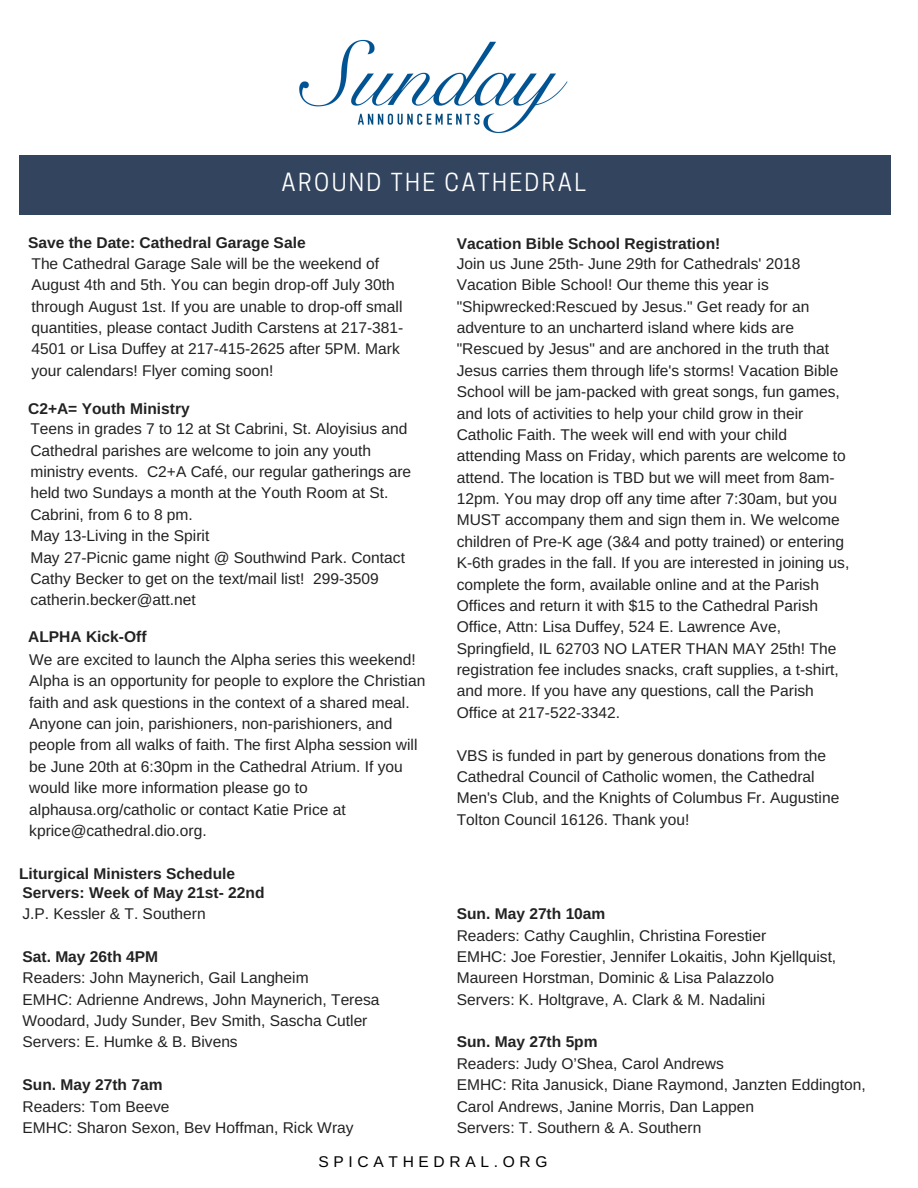
<style>
.page{position:relative;width:918px;height:1188px;background:#fff}
.page>*{position:absolute;margin:0;border:0;box-sizing:border-box;transform-origin:0 0}
.t1{font:23.4px "Cooper Hewitt";letter-spacing:.1em;color:#fff}
.t2{font:15.6px/21.3px "Arimo";color:#222}
.t3{font:700 15.6px/19.2px "Arimo";color:#222}
.t4{font:15.6px "Arimo";letter-spacing:.3em;color:#000}
</style>
<div class="page">
<div style="left:19px;top:155px;width:872px;height:60px;background:#32445e"></div>
<img style="left:299px;top:39px;width:269px;height:95px">
<h1 class="t1" style="left:282px;top:174px;width:306px">AROUND THE CATHEDRAL</h1>
<p class="t3" style="left:28px;top:232px;width:279px">Save the Date: Cathedral Garage Sale</p>
<p class="t2" style="left:32px;top:253px;width:373px">The Cathedral Garage Sale will be the weekend of August 4th and 5th. You can begin drop-off July 30th through August 1st. If you are unable to drop-off small quantities, please contact Judith Carstens at 217-381- 4501 or Lisa Duffey at 217-415-2625 after 5PM. Mark your calendars! Flyer coming soon!</p>
<p class="t3" style="left:28px;top:399px;width:163px">C2+A= Youth Ministry</p>
<p class="t2" style="left:30px;top:418px;width:382px">Teens in grades 7 to 12 at St Cabrini, St. Aloyisius and Cathedral parishes are welcome to join any youth ministry events. C2+A Café, our regular gatherings are held two Sundays a month at the Youth Room at St.<br>Cabrini, from 6 to 8 pm.<br>May 13-Living in the Spirit<br>May 27-Picnic game night @ Southwind Park. Contact Cathy Becker to get on the text/mail list! 299-3509 catherin.becker@att.net</p>
<p class="t3" style="left:28px;top:627px;width:120px">ALPHA Kick-Off</p>
<p class="t2" style="left:29px;top:649px;width:398px">We are excited to launch the Alpha series this weekend!<br>Alpha is an opportunity for people to explore the Christian faith and ask questions in the context of a shared meal.<br>Anyone can join, parishioners, non-parishioners, and people from all walks of faith. The first Alpha session will be June 20th at 6:30pm in the Cathedral Atrium. If you would like more information please go to alphausa.org/catholic or contact Katie Price at kprice@cathedral.dio.org.</p>
<p class="t3" style="left:19px;top:864px;width:247px">Liturgical Ministers Schedule<br>Servers: Week of May 21st- 22nd</p>
<p class="t2" style="left:22px;top:903px;width:185px">J.P. Kessler &amp; T. Southern</p>
<p class="t3" style="left:22px;top:947px;width:137px">Sat. May 26th 4PM</p>
<p class="t2" style="left:22px;top:967px;width:359px">Readers: John Maynerich, Gail Langheim<br>EMHC: Adrienne Andrews, John Maynerich, Teresa Woodard, Judy Sunder, Bev Smith, Sascha Cutler Servers: E. Humke &amp; B. Bivens</p>
<p class="t3" style="left:22px;top:1075px;width:142px">Sun. May 27th 7am</p>
<p class="t2" style="left:22px;top:1095px;width:333px">Readers: Tom Beeve<br>EMHC: Sharon Sexon, Bev Hoffman, Rick Wray</p>
<p class="t3" style="left:457px;top:234px;width:265px">Vacation Bible School Registration!</p>
<p class="t2" style="left:457px;top:253px;width:394px">Join us June 25th- June 29th for Cathedrals' 2018<br>Vacation Bible School! Our theme this year is "Shipwrecked:Rescued by Jesus." Get ready for an adventure to an uncharterd island where kids are "Rescued by Jesus" and are anchored in the truth that Jesus carries them through life's storms! Vacation Bible School will be jam-packed with great songs, fun games, and lots of activities to help your child grow in their Catholic Faith. The week will end with your child attending Mass on Friday, which parents are welcome to attend. The location is TBD but we will meet from 8am-12pm. You may drop off any time after 7:30am, but you MUST accompany them and sign them in. We welcome children of Pre-K age (3&amp;4 and potty trained) or entering K-6th grades in the fall. If you are interested in joining us, complete the form, available online and at the Parish Offices and return it with $15 to the Cathedral Parish Office, Attn: Lisa Duffey, 524 E. Lawrence Ave, Springfield, IL 62703 NO LATER THAN MAY 25th! The registration fee includes snacks, craft supplies, a t-shirt, and more. If you have any questions, call the Parish Office at 217-522-3342.</p>
<p class="t2" style="left:457px;top:744px;width:384px">VBS is funded in part by generous donations from the Cathedral Council of Catholic women, the Cathedral Men's Club, and the Knights of Columbus Fr. Augustine Tolton Council 16126. Thank you!</p>
<p class="t3" style="left:457px;top:904px;width:150px">Sun. May 27th 10am</p>
<p class="t2" style="left:457px;top:924px;width:381px">Readers: Cathy Caughlin, Christina Forestier<br>EMHC: Joe Forestier, Jennifer Lokaitis, John Kjellquist, Maureen Horstman, Dominic &amp; Lisa Palazzolo<br>Servers: K. Holtgrave, A. Clark &amp; M. Nadalini</p>
<p class="t3" style="left:457px;top:1032px;width:142px">Sun. May 27th 5pm</p>
<p class="t2" style="left:457px;top:1053px;width:410px">Readers: Judy O’Shea, Carol Andrews<br>EMHC: Rita Janusick, Diane Raymond, Janzten Eddington, Carol Andrews, Janine Morris, Dan Lappen<br>Servers: T. Southern &amp; A. Southern</p>
<p class="t4" style="left:318px;top:1153px;width:231px">SPICATHEDRAL.ORG</p>
</div>
